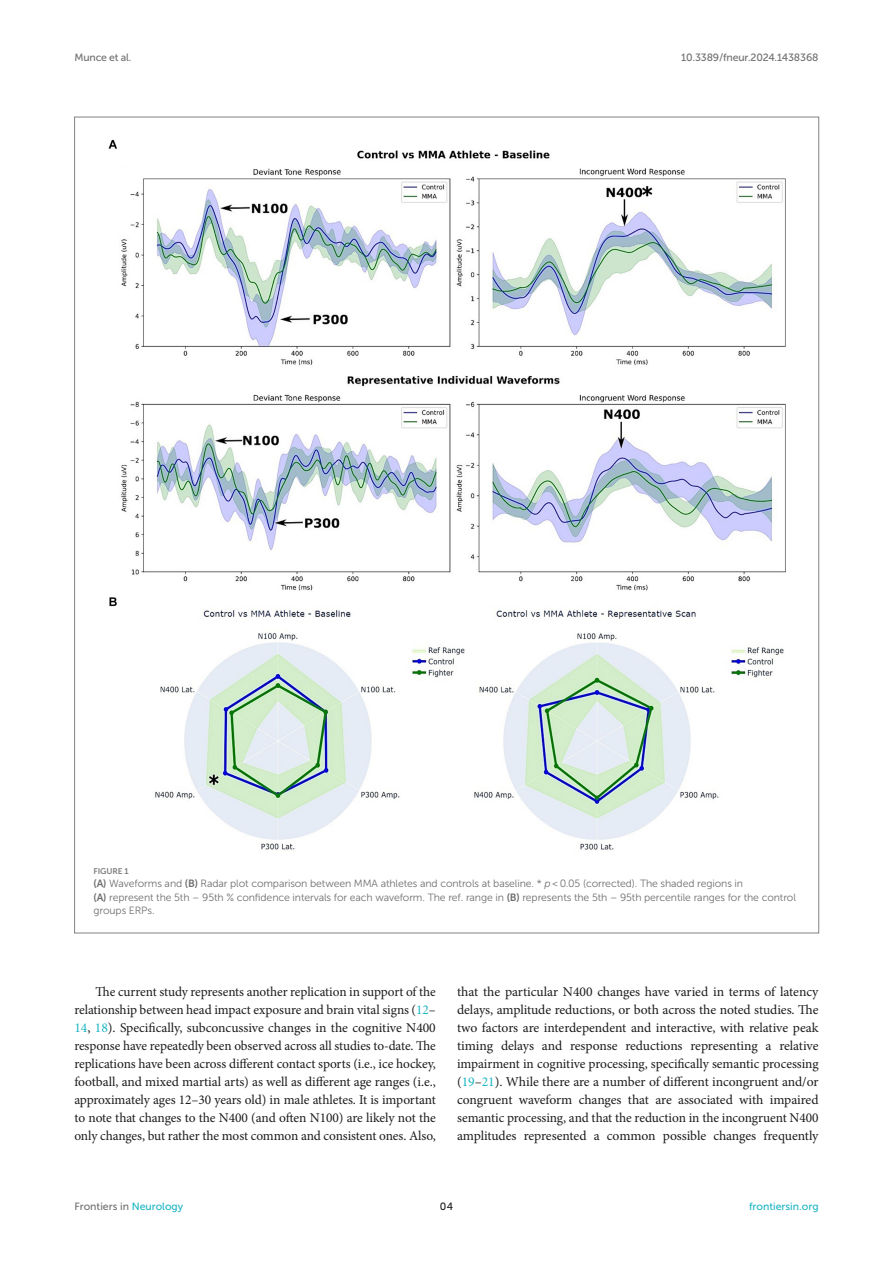
<style>
.page{position:relative;width:893px;height:1263px;background:#fff}
.page>*{position:absolute;margin:0;border:0;box-sizing:border-box;transform-origin:0 0}
.TEXT{font:13.5px/18px "Minion Pro";letter-spacing:-.01em;color:#1b1c1b;text-align:justify}
.FIG_LEG{font:10.5px/13.5px "Museo Sans 300";letter-spacing:-.01em;color:#706f70}
.t1{font:10.5px "Museo Sans 500";letter-spacing:-.015em;color:#706f70}
.t2{font:10.5px "Museo Sans 500";color:#1db5c3}
.t3{font:10.5px "Museo Sans 500";color:#1b1c1b}
.FIG_HD{font:8.25px "Museo Sans 700";letter-spacing:-.01em;color:#7e7f7f}
.s1{font-family:"Museo Sans 700"}
.s2{font-style:italic}
.s3{color:#1db5c3}
</style>
<div class="page">
<img style="left:108px;top:139px;width:678px;height:711px">
<p class="t1" style="left:74px;top:51px;width:59px">Munce et al.</p>
<p class="t1" style="left:681px;top:51px;width:139px">10.3389/fneur.2024.1438368</p>
<p class="FIG_HD" style="left:94px;top:866px;width:37px">FIGURE 1</p>
<p class="FIG_LEG" style="left:94px;top:877px;width:704px"><span class="s1">(A)</span> Waveforms and <span class="s1">(B)</span> Radar plot comparison between MMA athletes and controls at baseline. * <span class="s2">p</span> &lt; 0.05 (corrected). The shaded regions in<br><span class="s1">(A)</span> represent the 5th – 95th % confidence intervals for each waveform. The ref. range in <span class="s1">(B)</span> represents the 5th – 95th percentile ranges for the control groups ERPs.</p>
<p class="TEXT" style="left:74px;top:983px;width:363px;text-indent:21px">The current study represents another replication in support of the relationship between head impact exposure and brain vital signs (<span class="s3">12</span>– <span class="s3">14</span>, <span class="s3">18</span>). Specifically, subconcussive changes in the cognitive N400 response have repeatedly been observed across all studies to-date. The replications have been across different contact sports (i.e., ice hockey, football, and mixed martial arts) as well as different age ranges (i.e., approximately ages 12–30 years old) in male athletes. It is important to note that changes to the N400 (and often N100) are likely not the only changes, but rather the most common and consistent ones. Also,</p>
<p class="TEXT" style="left:457px;top:983px;width:363px">that the particular N400 changes have varied in terms of latency delays, amplitude reductions, or both across the noted studies. The two factors are interdependent and interactive, with relative peak timing delays and response reductions representing a relative impairment in cognitive processing, specifically semantic processing (<span class="s3">19</span>–<span class="s3">21</span>). While there are a number of different incongruent and/or congruent waveform changes that are associated with impaired semantic processing, and that the reduction in the incongruent N400 amplitudes represented a common possible changes frequently</p>
<p class="t1" style="left:74px;top:1200px;width:110px">Frontiers in <span class="s3">Neurology</span></p>
<p class="t3" style="left:440px;top:1200px;width:15px">04</p>
<p class="t2" style="left:749px;top:1200px;width:71px">frontiersin.org</p>
</div>
